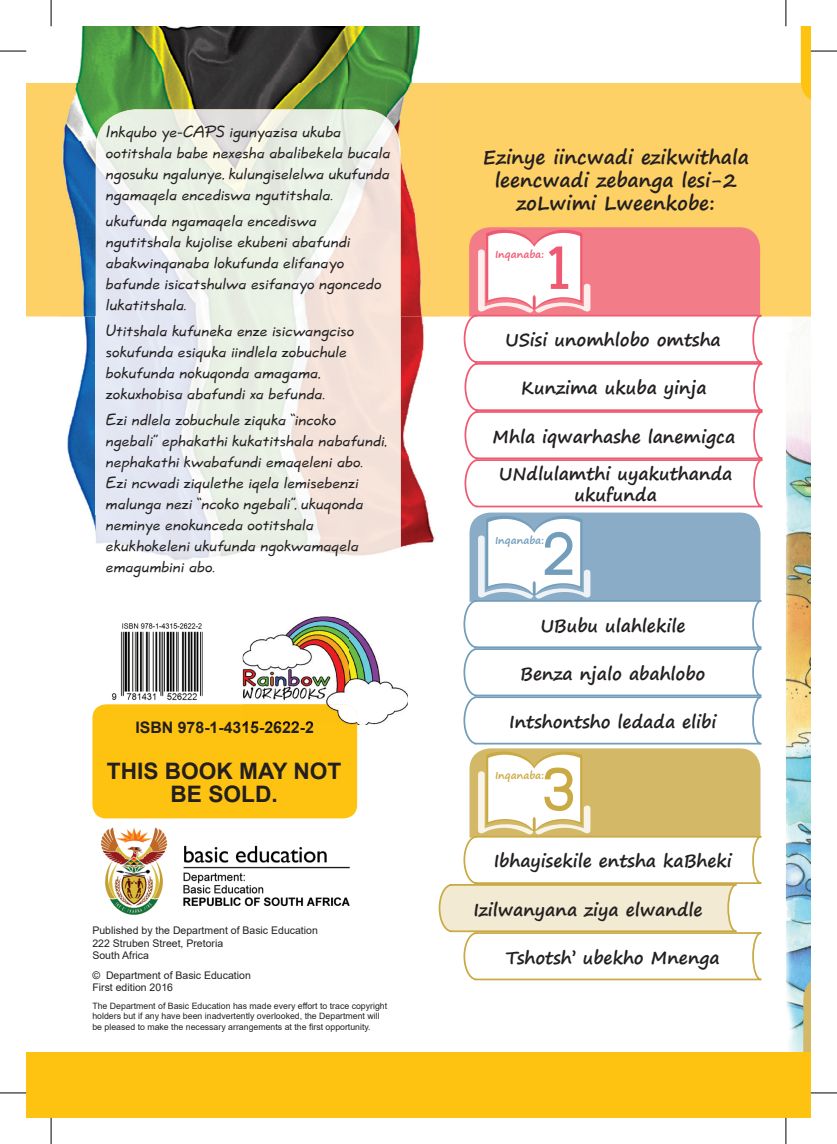
<style>
.page{position:relative;width:837px;height:1144px;background:#fff}
.page>*{position:absolute;margin:0;border:0;box-sizing:border-box;transform-origin:0 0}
.t1{font:58.62px "IOP Scool Gr NUM Bold";color:#f05972}
.t2{font:58.62px "IOP Scool Gr NUM Bold";color:#729dbb}
.t3{font:58.62px "IOP Scool Gr NUM Bold";color:#caaa44}
.t4{font:700 22.75px/22.8px "Arial";color:#231f20;text-align:center}
.t5{font:700 19.25px/23.1px "Segoe Print";color:#231f20;text-align:center}
.t6{font:17.5px/21px "Quill Script VENDA";letter-spacing:-.015em;color:#231f20}
.t7{font:700 17.5px/37.6px "Segoe Print";color:#231f20;text-align:center}
.t8{font:700 15.92px "Arial";color:#231f20}
.t9{font:10.5px/12.6px "Arial";color:#231f20}
.t10{font:700 10.15px "Segoe Print";color:#f05972}
.t11{font:700 10.15px "Segoe Print";color:#729dbb}
.t12{font:700 10.15px "Segoe Print";color:#caaa44}
.t13{font:8.75px/10.5px "Arial";color:#231f20}
</style>
<div class="page">
<img style="left:77px;top:26px;width:710px;height:57px">
<img style="left:785px;top:316px;width:25px;height:736px">
<div style="left:26px;top:83px;width:784px;height:233px;background:#fed166"></div>
<div style="left:26px;top:1052px;width:784px;height:66px;background:#fec210"></div>
<svg style="left:438px;top:227px;width:325px;height:754px"></svg>
<img style="left:58px;top:141px;width:38px;height:395px">
<img style="left:400px;top:316px;width:40px;height:248px">
<img style="left:386px;top:83px;width:54px;height:233px">
<img style="left:58px;top:83px;width:328px;height:58px">
<div style="left:92px;top:704px;width:265px;height:114px;background:#fec210;border-radius:14px"></div>
<img style="left:243px;top:616px;width:106px;height:88px">
<img style="left:349px;top:624px;width:59px;height:101px">
<img style="left:243px;top:704px;width:114px;height:21px">
<img style="left:243px;top:721px;width:70px;height:4px">
<img style="left:100px;top:827px;width:250px;height:88px">
<img style="left:96px;top:316px;width:253px;height:244px">
<img style="left:96px;top:109px;width:304px;height:207px">
<img style="left:111px;top:623px;width:92px;height:78px">
<svg style="left:0;top:51px;width:26px;height:1px"></svg>
<svg style="left:800px;top:26px;width:36px;height:76px"></svg>
<svg style="left:0;top:1092px;width:26px;height:1px"></svg>
<svg style="left:803px;top:972px;width:33px;height:146px"></svg>
<svg style="left:51px;top:0;width:1px;height:26px"></svg>
<svg style="left:51px;top:1118px;width:1px;height:26px"></svg>
<svg style="left:785px;top:0;width:1px;height:26px"></svg>
<svg style="left:785px;top:1118px;width:1px;height:26px"></svg>
<p class="t6" style="left:106px;top:122px;width:286px">Inkqubo ye-CAPS igunyazisa ukuba ootitshala babe nexesha abalibekela bucala ngosuku ngalunye, kulungiselelwa ukufunda ngamaqela encediswa ngutitshala.</p>
<p class="t6" style="left:106px;top:211px;width:277px">ukufunda ngamaqela encediswa ngutitshala kujolise ekubeni abafundi abakwinqanaba lokufunda elifanayo bafunde isicatshulwa esifanayo ngoncedo lukatitshala.</p>
<p class="t6" style="left:106px;top:321px;width:250px">Utitshala kufuneka enze isicwangciso sokufunda esiquka iindlela zobuchule bokufunda nokuqonda amagama, zokuxhobisa abafundi xa befunda.</p>
<p class="t6" style="left:106px;top:410px;width:282px">Ezi ndlela zobuchule ziquka “incoko ngebali” ephakathi kukatitshala nabafundi, nephakathi kwabafundi emaqeleni abo.<br>Ezi ncwadi ziqulethe iqela lemisebenzi malunga nezi “ncoko ngebali”, ukuqonda neminye enokunceda ootitshala ekukhokeleni ukufunda ngokwamaqela emagumbini abo.</p>
<p class="t8" style="left:135px;top:716px;width:180px">ISBN 978-1-4315-2622-2</p>
<h2 class="t4" style="left:107px;top:760px;width:236px">THIS BOOK MAY NOT<br>BE SOLD.</h2>
<p class="t9" style="left:92px;top:924px;width:227px">Published by the Department of Basic Education<br>222 Struben Street, Pretoria<br>South Africa</p>
<p class="t9" style="left:92px;top:969px;width:160px">© Department of Basic Education<br>First edition 2016</p>
<p class="t13" style="left:92px;top:1000px;width:296px">The Department of Basic Education has made every effort to trace copyright holders but if any have been inadvertently overlooked, the Department will be pleased to make the necessary arrangements at the first opportunity.</p>
<p class="t5" style="left:482px;top:145px;width:268px">Ezinye iincwadi ezikwithala leencwadi zebanga lesi-2 zoLwimi Lweenkobe:</p>
<p class="t10" style="left:495px;top:245px;width:51px">Inqanaba:</p>
<h1 class="t1" style="left:547px;top:234px;width:24px">1</h1>
<p class="t7" style="left:505px;top:321px;width:217px">USisi unomhlobo omtsha</p>
<p class="t7" style="left:521px;top:369px;width:187px">Kunzima ukuba yinja</p>
<p class="t7" style="left:492px;top:417px;width:244px">Mhla iqwarhashe lanemigca<br>UNdlulamthi uyakuthanda</p>
<p class="t7" style="left:574px;top:476px;width:84px">ukufunda</p>
<p class="t11" style="left:495px;top:531px;width:51px">Inqanaba:</p>
<h1 class="t2" style="left:542px;top:520px;width:33px">2</h1>
<p class="t7" style="left:540px;top:606px;width:146px">UBubu ulahlekile</p>
<p class="t7" style="left:520px;top:654px;width:187px">Benza njalo abahlobo</p>
<p class="t7" style="left:509px;top:702px;width:209px">Intshontsho ledada elibi</p>
<p class="t12" style="left:495px;top:766px;width:51px">Inqanaba:</p>
<h1 class="t3" style="left:542px;top:756px;width:34px">3</h1>
<p class="t7" style="left:493px;top:842px;width:239px">Ibhayisekile entsha kaBheki</p>
<p class="t7" style="left:473px;top:890px;width:230px">Izilwanyana ziya elwandle</p>
<p class="t7" style="left:505px;top:938px;width:215px">Tshotsh’ ubekho Mnenga</p>
</div>
